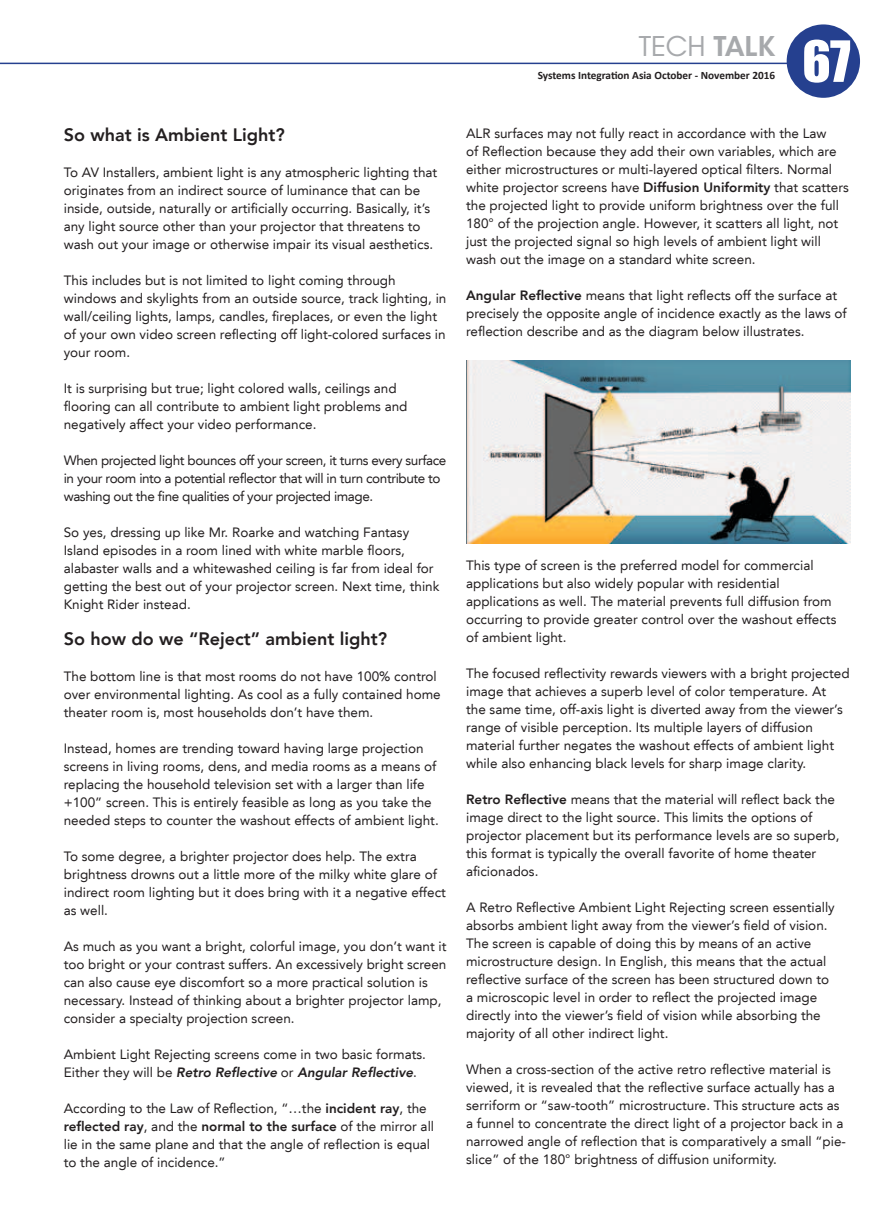
<style>
.page{position:relative;width:893px;height:1212px;background:#fff}
.page>*{position:absolute;margin:0;border:0;box-sizing:border-box;transform-origin:0 0}
.t1{font:52.5px "Impact";color:#fff}
.t2{font:27px "ITC Avant Garde Std";color:#a7a9ac}
.t3{font:800 18px "Avenir LT";color:#231f20}
.t4{font:13.5px/18px "Avenir LT";color:#231f20}
.t5{font:13.5px/18px "Avenir LT";letter-spacing:-.03em;color:#231f20}
.t6{font:700 11.25px "Calibri";color:#231f20}
.s1{font-weight:800;font-style:italic}
.s2{font-weight:800}
.s3{font-weight:600}
</style>
<div class="page">
<div style="left:787px;top:24px;width:73px;height:74px;background:#25408f;border-radius:50%"></div>
<hr style="left:0;top:63px;width:823px;height:1px;background:#25408f">
<img style="left:466px;top:360px;width:384px;height:183px">
<h3 class="t3" style="left:64px;top:124px;width:223px">So what is Ambient Light?</h3>
<p class="t4" style="left:64px;top:164px;width:375px">To AV Installers, ambient light is any atmospheric lighting that originates from an indirect source of luminance that can be inside, outside, naturally or artificially occurring. Basically, it’s any light source other than your projector that threatens to wash out your image or otherwise impair its visual aesthetics.</p>
<p class="t4" style="left:64px;top:272px;width:384px">This includes but is not limited to light coming through windows and skylights from an outside source, track lighting, in wall/ceiling lights, lamps, candles, fireplaces, or even the light of your own video screen reflecting off light-colored surfaces in your room.</p>
<p class="t4" style="left:64px;top:380px;width:345px">It is surprising but true; light colored walls, ceilings and flooring can all contribute to ambient light problems and negatively affect your video performance.</p>
<p class="t5" style="left:64px;top:452px;width:384px">When projected light bounces off your screen, it turns every surface in your room into a potential reflector that will in turn contribute to washing out the fine qualities of your projected image.</p>
<p class="t4" style="left:64px;top:524px;width:377px">So yes, dressing up like Mr. Roarke and watching Fantasy Island episodes in a room lined with white marble floors, alabaster walls and a whitewashed ceiling is far from ideal for getting the best out of your projector screen. Next time, think Knight Rider instead.</p>
<h3 class="t3" style="left:64px;top:628px;width:325px">So how do we “Reject” ambient light?</h3>
<p class="t4" style="left:64px;top:668px;width:378px">The bottom line is that most rooms do not have 100% control over environmental lighting. As cool as a fully contained home theater room is, most households don’t have them.</p>
<p class="t4" style="left:64px;top:740px;width:376px">Instead, homes are trending toward having large projection screens in living rooms, dens, and media rooms as a means of replacing the household television set with a larger than life +100” screen. This is entirely feasible as long as you take the needed steps to counter the washout effects of ambient light.</p>
<p class="t4" style="left:64px;top:848px;width:384px">To some degree, a brighter projector does help. The extra brightness drowns out a little more of the milky white glare of indirect room lighting but it does bring with it a negative effect as well.</p>
<p class="t4" style="left:64px;top:938px;width:384px">As much as you want a bright, colorful image, you don’t want it too bright or your contrast suffers. An excessively bright screen can also cause eye discomfort so a more practical solution is necessary. Instead of thinking about a brighter projector lamp, consider a specialty projection screen.</p>
<p class="t4" style="left:64px;top:1046px;width:364px">Ambient Light Rejecting screens come in two basic formats.<br>Either they will be <span class="s1">Retro Reflective</span> or <span class="s1">Angular Reflective</span>.</p>
<p class="t4" style="left:64px;top:1100px;width:372px">According to the Law of Reflection, “…the <span class="s2">incident ray</span>, the <span class="s2">reflected ray</span>, and the <span class="s2">normal to the surface</span> of the mirror all lie in the same plane and that the angle of reflection is equal to the angle of incidence.”</p>
<h2 class="t2" style="left:639px;top:30px;width:138px">TECH <span class="s3">TALK</span></h2>
<p class="t6" style="left:538px;top:68px;width:239px">Systems Integration Asia October - November 2016</p>
<h1 class="t1" style="left:802px;top:21px;width:50px">67</h1>
<p class="t4" style="left:466px;top:124px;width:384px">ALR surfaces may not fully react in accordance with the Law<br>of Reflection because they add their own variables, which are either microstructures or multi-layered optical filters. Normal white projector screens have <span class="s2">Diffusion Uniformity</span> that scatters the projected light to provide uniform brightness over the full 180° of the projection angle. However, it scatters all light, not just the projected signal so high levels of ambient light will wash out the image on a standard white screen.</p>
<p class="t4" style="left:466px;top:286px;width:382px"><span class="s2">Angular Reflective</span> means that light reflects off the surface at precisely the opposite angle of incidence exactly as the laws of reflection describe and as the diagram below illustrates.</p>
<p class="t4" style="left:466px;top:556px;width:372px">This type of screen is the preferred model for commercial applications but also widely popular with residential applications as well. The material prevents full diffusion from occurring to provide greater control over the washout effects of ambient light.</p>
<p class="t4" style="left:466px;top:664px;width:385px">The focused reflectivity rewards viewers with a bright projected image that achieves a superb level of color temperature. At<br>the same time, off-axis light is diverted away from the viewer’s range of visible perception. Its multiple layers of diffusion material further negates the washout effects of ambient light while also enhancing black levels for sharp image clarity.</p>
<p class="t4" style="left:466px;top:790px;width:375px"><span class="s2">Retro Reflective</span> means that the material will reflect back the image direct to the light source. This limits the options of projector placement but its performance levels are so superb, this format is typically the overall favorite of home theater aficionados.</p>
<p class="t4" style="left:466px;top:898px;width:370px">A Retro Reflective Ambient Light Rejecting screen essentially absorbs ambient light away from the viewer’s field of vision.<br>The screen is capable of doing this by means of an active microstructure design. In English, this means that the actual reflective surface of the screen has been structured down to a microscopic level in order to reflect the projected image directly into the viewer’s field of vision while absorbing the majority of all other indirect light.</p>
<p class="t4" style="left:466px;top:1060px;width:381px">When a cross-section of the active retro reflective material is viewed, it is revealed that the reflective surface actually has a serriform or “saw-tooth” microstructure. This structure acts as a funnel to concentrate the direct light of a projector back in a narrowed angle of reflection that is comparatively a small “pie&shy;slice” of the 180° brightness of diffusion uniformity.</p>
</div>
